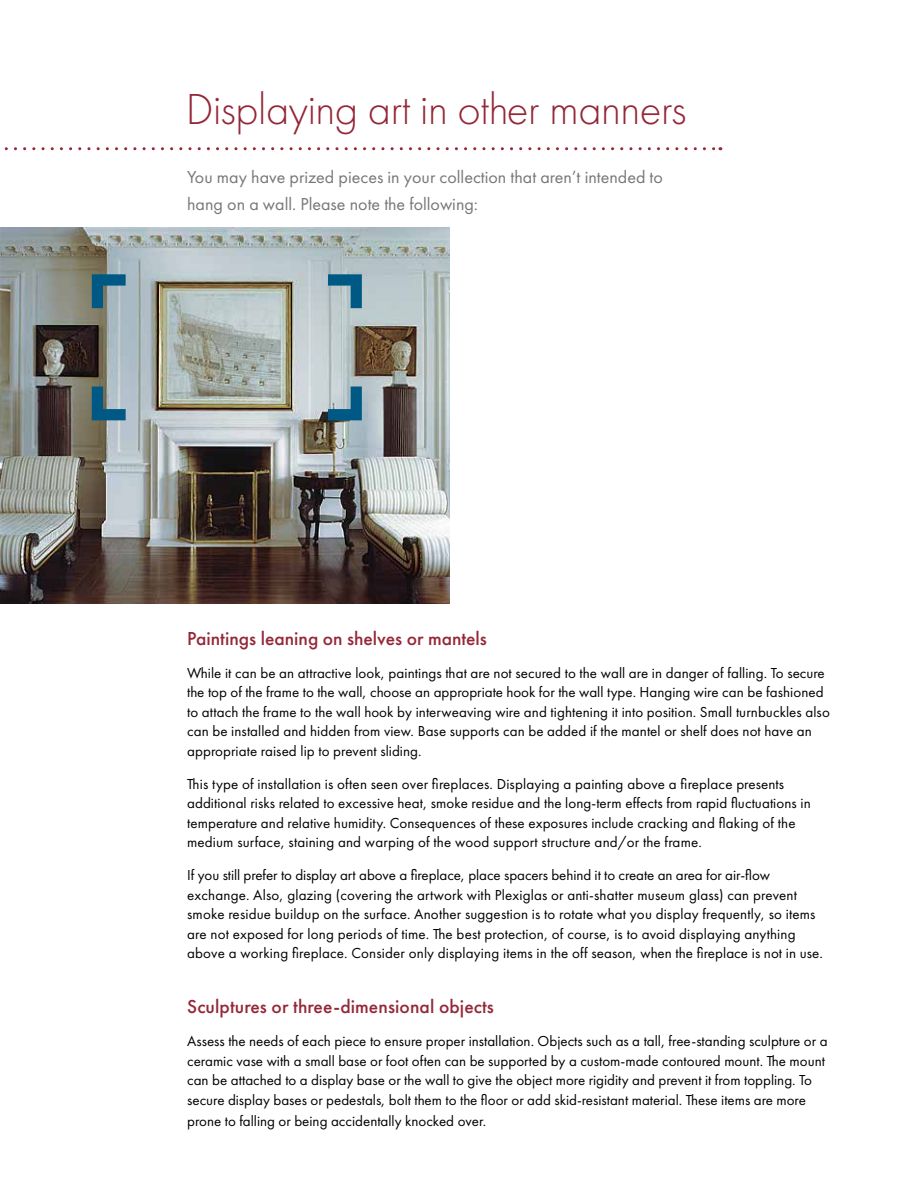
<style>
.page{position:relative;width:918px;height:1188px;background:#fff}
.page>*{position:absolute;margin:0;border:0;box-sizing:border-box;transform-origin:0 0}
.t1{font:300 45px "Futura PT";letter-spacing:-.01em;color:#942738}
.t2{font:500 19.5px "Futura PT";color:#942738}
.t3{font:18px/27px "Futura PT";color:#77777a}
.t4{font:15px/19.5px "Futura PT";letter-spacing:.005em;color:#000}
</style>
<div class="page">
<img style="left:0;top:228px;width:450px;height:375px">
<svg style="left:4px;top:147px;width:717px;height:3px"></svg>
<svg style="left:92px;top:274px;width:34px;height:34px"></svg>
<svg style="left:328px;top:274px;width:34px;height:34px"></svg>
<svg style="left:328px;top:387px;width:34px;height:33px"></svg>
<svg style="left:92px;top:387px;width:34px;height:33px"></svg>
<h1 class="t1" style="left:186px;top:83px;width:502px">Displaying art in other manners</h1>
<p class="t3" style="left:187px;top:164px;width:477px">You may have prized pieces in your collection that aren’t intended to hang on a wall. Please note the following:</p>
<h2 class="t2" style="left:187px;top:627px;width:301px">Paintings leaning on shelves or mantels</h2>
<p class="t4" style="left:187px;top:663px;width:644px">While it can be an attractive look, paintings that are not secured to the wall are in danger of falling. To secure the top of the frame to the wall, choose an appropriate hook for the wall type. Hanging wire can be fashioned to attach the frame to the wall hook by interweaving wire and tightening it into position. Small turnbuckles also can be installed and hidden from view. Base supports can be added if the mantel or shelf does not have an appropriate raised lip to prevent sliding.</p>
<p class="t4" style="left:187px;top:774px;width:625px">This type of installation is often seen over fireplaces. Displaying a painting above a fireplace presents additional risks related to excessive heat, smoke residue and the long-term effects from rapid fluctuations in temperature and relative humidity. Consequences of these exposures include cracking and flaking of the medium surface, staining and warping of the wood support structure and/or the frame.</p>
<p class="t4" style="left:187px;top:866px;width:637px">If you still prefer to display art above a fireplace, place spacers behind it to create an area for air-flow exchange. Also, glazing (covering the artwork with Plexiglas or anti-shatter museum glass) can prevent smoke residue buildup on the surface. Another suggestion is to rotate what you display frequently, so items are not exposed for long periods of time. The best protection, of course, is to avoid displaying anything above a working fireplace. Consider only displaying items in the off season, when the fireplace is not in use.</p>
<h2 class="t2" style="left:187px;top:995px;width:308px">Sculptures or three-dimensional objects</h2>
<p class="t4" style="left:187px;top:1031px;width:642px">Assess the needs of each piece to ensure proper installation. Objects such as a tall, free-standing sculpture or a ceramic vase with a small base or foot often can be supported by a custom-made contoured mount. The mount can be attached to a display base or the wall to give the object more rigidity and prevent it from toppling. To secure display bases or pedestals, bolt them to the floor or add skid-resistant material. These items are more</p>
<p class="t4" style="left:187px;top:1111px;width:301px">prone to falling or being accidentally knocked over.</p>
</div>
